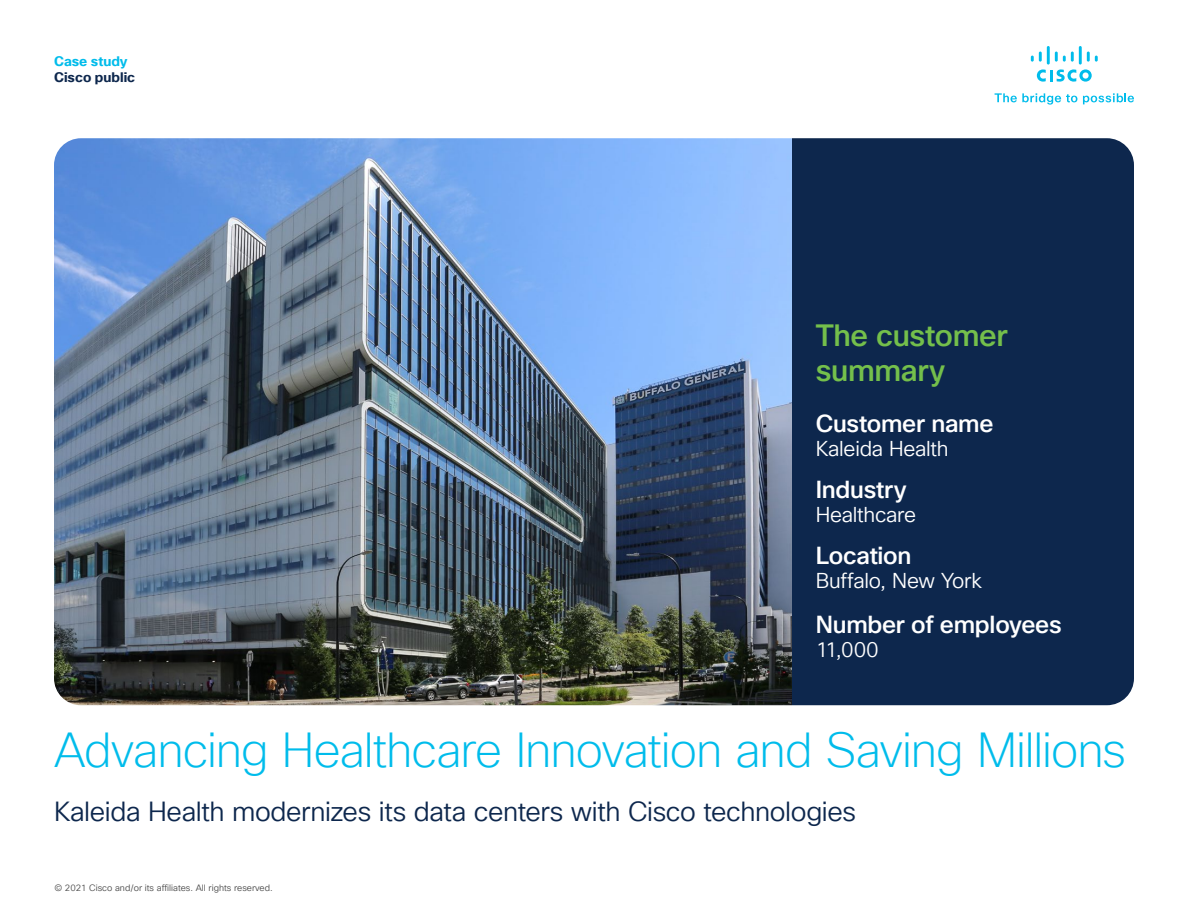
<style>
.page{position:relative;width:1188px;height:918px;background:#fff}
.page>*{position:absolute;margin:0;border:0;box-sizing:border-box;transform-origin:0 0}
.t1{font:200 48px "Cisco Sans TT";letter-spacing:-.02em;color:#00bceb}
.t2{font:30px/34.5px "Cisco Sans TM Medium";letter-spacing:-.01em;color:#74bf4b}
.t3{font:27px "Cisco Sans TT Light";letter-spacing:-.015em;color:#0d274d}
.t4{font:24px "Cisco Sans TM Medium";letter-spacing:-.01em;color:#fff}
.t5{font:21px "Cisco Sans TT Light";letter-spacing:-.015em;color:#fff}
.t6{font:700 13.5px "Cisco Sans TT";color:#0d274d}
.t7{font:700 13.5px "Cisco Sans TT";color:#00bceb}
.t8{font:9px "Cisco Sans TT Light";color:#484848}
</style>
<div class="page">
<svg style="left:995px;top:93px;width:82px;height:12px"></svg>
<svg style="left:1083px;top:93px;width:51px;height:11px"></svg>
<svg style="left:1037px;top:69px;width:55px;height:13px"></svg>
<svg style="left:1031px;top:52px;width:11px;height:10px"></svg>
<hr style="left:1047px;top:46px;width:3px;height:19px;background:#00bceb">
<svg style="left:1055px;top:52px;width:19px;height:10px"></svg>
<hr style="left:1079px;top:46px;width:3px;height:19px;background:#00bceb">
<svg style="left:1087px;top:52px;width:11px;height:10px"></svg>
<img style="left:54px;top:138px;width:738px;height:567px">
<div style="left:792px;top:138px;width:342px;height:567px;background:#0d274d"></div>
<p class="t7" style="left:54px;top:52px;width:75px">Case study</p>
<p class="t6" style="left:54px;top:69px;width:83px">Cisco public</p>
<p class="t2" style="left:816px;top:320px;width:193px">The customer summary</p>
<p class="t4" style="left:816px;top:408px;width:179px">Customer name</p>
<p class="t5" style="left:816px;top:435px;width:134px">Kaleida Health</p>
<p class="t4" style="left:816px;top:474px;width:92px">Industry</p>
<p class="t5" style="left:816px;top:501px;width:102px">Healthcare</p>
<p class="t4" style="left:816px;top:540px;width:97px">Location</p>
<p class="t5" style="left:816px;top:567px;width:168px">Buffalo, New York</p>
<p class="t4" style="left:816px;top:609px;width:248px">Number of employees</p>
<p class="t5" style="left:816px;top:636px;width:65px">11,000</p>
<h1 class="t1" style="left:54px;top:719px;width:1074px">Advancing Healthcare Innovation and Saving Millions</h1>
<p class="t3" style="left:54px;top:794px;width:804px">Kaleida Health modernizes its data centers with Cisco technologies</p>
<p class="t8" style="left:54px;top:882px;width:220px">© 2021 Cisco and/or its affiliates. All rights reserved.</p>
</div>
